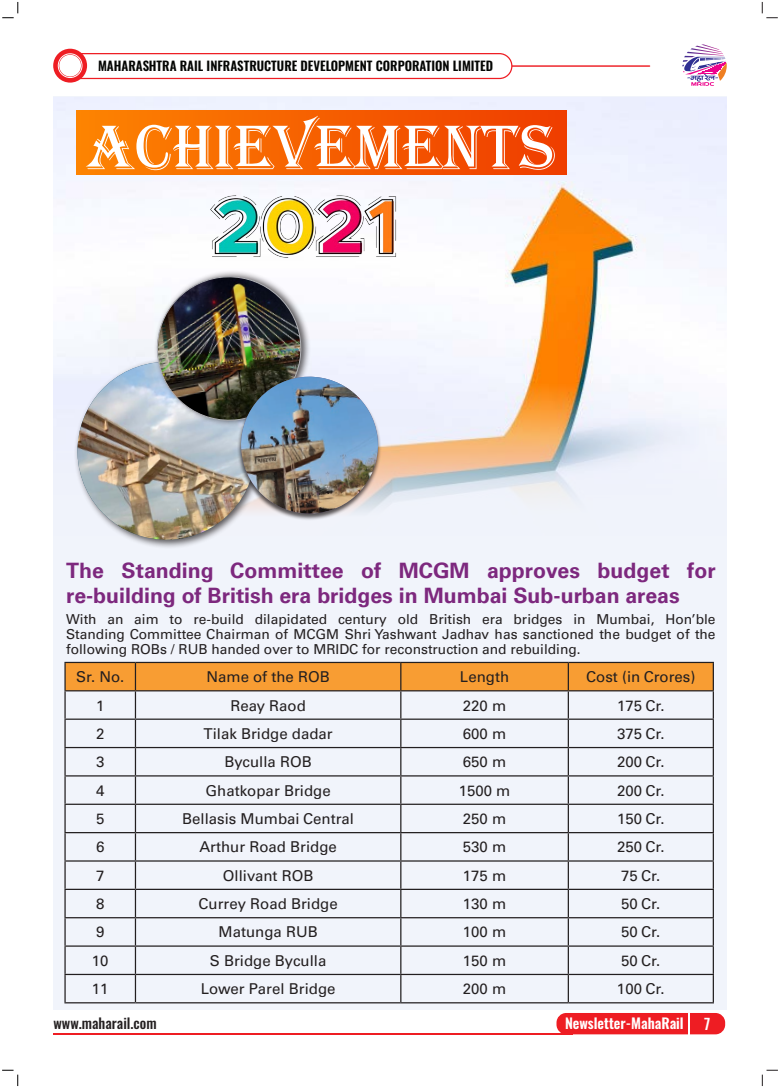
<style>
.page{position:relative;width:780px;height:1088px;background:#fff}
.page>*{position:absolute;margin:0;border:0;box-sizing:border-box;transform-origin:0 0}
.t1{font:65px "Algerian";color:#fff}
.t2{font:700 21.25px/25px "Univers";color:#7d287e}
.t3{font:15px "Univers";color:#231f20}
.t4{font:15px "Oswald";color:#fff}
.t5{font:600 14.25px "Oswald";color:#fff}
.t6{font:500 14.25px "Oswald";color:#231f20}
.t7{font:13.75px/15px "Univers";color:#231f20;text-align:justify}
.t8{font:600 12.75px "Oswald";color:#040503}
</style>
<div class="page">
<svg style="left:761px;top:2px;width:16px;height:16px"></svg>
<svg style="left:762px;top:1070px;width:15px;height:16px"></svg>
<svg style="left:2px;top:2px;width:16px;height:16px"></svg>
<svg style="left:2px;top:1070px;width:16px;height:16px"></svg>
<div style="left:556px;top:1013px;width:169px;height:21px;background:#ee1d23;border-radius:10px"></div>
<svg style="left:688px;top:1013px;width:1px;height:21px"></svg>
<hr style="left:53px;top:1033px;width:520px;height:1px;background:#ee1d23">
<svg style="left:682px;top:44px;width:44px;height:42px"></svg>
<svg style="left:512px;top:65px;width:138px;height:2px"></svg>
<div style="left:55px;top:53px;width:457px;height:26px;border:1px solid #ee1d23;border-radius:12px"></div>
<svg style="left:53px;top:49px;width:34px;height:34px"></svg>
<div style="left:59px;top:55px;width:22px;height:22px;background:#fff;border-radius:50%"></div>
<div style="left:58px;top:53px;width:24px;height:25px;border:1px solid #fff;border-radius:50%"></div>
<div style="left:53px;top:96px;width:673px;height:914px;background:#f1f4fb"></div>
<img style="left:53px;top:110px;width:673px;height:393px">
<img style="left:210px;top:194px;width:186px;height:64px">
<div style="left:77px;top:110px;width:489px;height:64px;background:linear-gradient(to right,#fd8301,#ef3c00)"></div>
<hr style="left:64px;top:662px;width:71px;height:1px;background:#231f20">
<hr style="left:64px;top:663px;width:2px;height:27px;background:#231f20">
<hr style="left:568px;top:662px;width:146px;height:1px;background:#231f20">
<hr style="left:712px;top:663px;width:2px;height:27px;background:#231f20">
<hr style="left:64px;top:690px;width:71px;height:1px;background:#231f20">
<hr style="left:64px;top:691px;width:2px;height:27px;background:#231f20">
<hr style="left:568px;top:690px;width:146px;height:1px;background:#231f20">
<hr style="left:712px;top:691px;width:2px;height:27px;background:#231f20">
<hr style="left:64px;top:718px;width:71px;height:2px;background:#231f20">
<hr style="left:64px;top:720px;width:2px;height:27px;background:#231f20">
<hr style="left:568px;top:718px;width:146px;height:2px;background:#231f20">
<hr style="left:712px;top:720px;width:2px;height:27px;background:#231f20">
<hr style="left:64px;top:747px;width:71px;height:1px;background:#231f20">
<hr style="left:64px;top:748px;width:2px;height:27px;background:#231f20">
<hr style="left:568px;top:747px;width:146px;height:1px;background:#231f20">
<hr style="left:712px;top:748px;width:2px;height:27px;background:#231f20">
<hr style="left:64px;top:775px;width:71px;height:1px;background:#231f20">
<hr style="left:64px;top:776px;width:2px;height:28px;background:#231f20">
<hr style="left:568px;top:775px;width:146px;height:1px;background:#231f20">
<hr style="left:712px;top:776px;width:2px;height:28px;background:#231f20">
<hr style="left:64px;top:804px;width:71px;height:1px;background:#231f20">
<hr style="left:64px;top:805px;width:2px;height:27px;background:#231f20">
<hr style="left:568px;top:804px;width:146px;height:1px;background:#231f20">
<hr style="left:712px;top:805px;width:2px;height:27px;background:#231f20">
<hr style="left:64px;top:832px;width:71px;height:1px;background:#231f20">
<hr style="left:64px;top:833px;width:2px;height:27px;background:#231f20">
<hr style="left:568px;top:832px;width:146px;height:1px;background:#231f20">
<hr style="left:712px;top:833px;width:2px;height:27px;background:#231f20">
<hr style="left:64px;top:860px;width:71px;height:1px;background:#231f20">
<hr style="left:64px;top:861px;width:2px;height:28px;background:#231f20">
<hr style="left:568px;top:860px;width:146px;height:1px;background:#231f20">
<hr style="left:712px;top:861px;width:2px;height:28px;background:#231f20">
<hr style="left:64px;top:889px;width:71px;height:1px;background:#231f20">
<hr style="left:64px;top:890px;width:2px;height:27px;background:#231f20">
<hr style="left:568px;top:889px;width:146px;height:1px;background:#231f20">
<hr style="left:712px;top:890px;width:2px;height:27px;background:#231f20">
<hr style="left:64px;top:917px;width:71px;height:1px;background:#231f20">
<hr style="left:64px;top:918px;width:2px;height:27px;background:#231f20">
<hr style="left:568px;top:917px;width:146px;height:1px;background:#231f20">
<hr style="left:712px;top:918px;width:2px;height:27px;background:#231f20">
<hr style="left:64px;top:945px;width:71px;height:2px;background:#231f20">
<hr style="left:64px;top:947px;width:2px;height:27px;background:#231f20">
<hr style="left:568px;top:945px;width:146px;height:2px;background:#231f20">
<hr style="left:712px;top:947px;width:2px;height:27px;background:#231f20">
<hr style="left:64px;top:974px;width:71px;height:1px;background:#231f20">
<hr style="left:64px;top:975px;width:2px;height:27px;background:#231f20">
<svg style="left:65px;top:662px;width:648px;height:340px"></svg>
<hr style="left:568px;top:974px;width:146px;height:1px;background:#231f20">
<hr style="left:567px;top:975px;width:2px;height:27px;background:#231f20">
<hr style="left:712px;top:975px;width:2px;height:27px;background:#231f20">
<hr style="left:64px;top:1002px;width:71px;height:1px;background:#231f20">
<hr style="left:135px;top:1002px;width:266px;height:1px;background:#231f20">
<hr style="left:401px;top:1002px;width:167px;height:1px;background:#231f20">
<hr style="left:568px;top:1002px;width:146px;height:1px;background:#231f20">
<div style="left:73px;top:357px;width:192px;height:192px;background:#231f20;opacity:.75"></div>
<img style="left:72px;top:362px;width:189px;height:183px">
<div style="left:237px;top:376px;width:145px;height:145px;background:#231f20;opacity:.75"></div>
<img style="left:153px;top:272px;width:229px;height:246px">
<img style="left:237px;top:377px;width:145px;height:141px">
<p class="t8" style="left:98px;top:54px;width:396px">MAHARASHTRA RAIL INFRASTRUCTURE DEVELOPMENT CORPORATION LIMITED</p>
<h1 class="t1" style="left:86px;top:111px;width:471px">ACHIEVEMENTS</h1>
<p class="t2" style="left:66px;top:558px;width:651px">The Standing Committee of MCGM approves budget for re-building of British era bridges in Mumbai Sub-urban areas</p>
<p class="t7" style="left:66px;top:612px;width:651px">With an aim to re-build dilapidated century old British era bridges in Mumbai, Hon’ble Standing Committee Chairman of MCGM Shri Yashwant Jadhav has sanctioned the budget of the following ROBs / RUB handed over to MRIDC for reconstruction and rebuilding.</p>
<p class="t3" style="left:76px;top:668px;width:50px">Sr. No.</p>
<p class="t3" style="left:206px;top:668px;width:125px">Name of the ROB</p>
<p class="t3" style="left:460px;top:668px;width:51px">Length</p>
<p class="t3" style="left:586px;top:668px;width:111px">Cost (in Crores)</p>
<p class="t3" style="left:96px;top:696px;width:10px">1</p>
<p class="t3" style="left:230px;top:696px;width:77px">Reay Raod</p>
<p class="t3" style="left:463px;top:696px;width:45px">220 m</p>
<p class="t3" style="left:617px;top:696px;width:49px">175 Cr.</p>
<p class="t3" style="left:96px;top:724px;width:10px">2</p>
<p class="t3" style="left:203px;top:724px;width:131px">Tilak Bridge dadar</p>
<p class="t3" style="left:463px;top:724px;width:45px">600 m</p>
<p class="t3" style="left:617px;top:724px;width:49px">375 Cr.</p>
<p class="t3" style="left:96px;top:753px;width:10px">3</p>
<p class="t3" style="left:224px;top:753px;width:89px">Byculla ROB</p>
<p class="t3" style="left:463px;top:753px;width:45px">650 m</p>
<p class="t3" style="left:617px;top:753px;width:49px">200 Cr.</p>
<p class="t3" style="left:96px;top:781px;width:10px">4</p>
<p class="t3" style="left:206px;top:781px;width:127px">Ghatkopar Bridge</p>
<p class="t3" style="left:458px;top:781px;width:53px">1500 m</p>
<p class="t3" style="left:617px;top:781px;width:49px">200 Cr.</p>
<p class="t3" style="left:96px;top:809px;width:10px">5</p>
<p class="t3" style="left:182px;top:809px;width:173px">Bellasis Mumbai Central</p>
<p class="t3" style="left:463px;top:809px;width:45px">250 m</p>
<p class="t3" style="left:617px;top:809px;width:49px">150 Cr.</p>
<p class="t3" style="left:96px;top:838px;width:10px">6</p>
<p class="t3" style="left:199px;top:838px;width:139px">Arthur Road Bridge</p>
<p class="t3" style="left:463px;top:838px;width:45px">530 m</p>
<p class="t3" style="left:617px;top:838px;width:49px">250 Cr.</p>
<p class="t3" style="left:96px;top:866px;width:10px">7</p>
<p class="t3" style="left:223px;top:866px;width:92px">Ollivant ROB</p>
<p class="t3" style="left:463px;top:866px;width:45px">175 m</p>
<p class="t3" style="left:621px;top:866px;width:41px">75 Cr.</p>
<p class="t3" style="left:96px;top:895px;width:10px">8</p>
<p class="t3" style="left:198px;top:895px;width:141px">Currey Road Bridge</p>
<p class="t3" style="left:463px;top:895px;width:45px">130 m</p>
<p class="t3" style="left:621px;top:895px;width:41px">50 Cr.</p>
<p class="t3" style="left:96px;top:923px;width:10px">9</p>
<p class="t3" style="left:218px;top:923px;width:101px">Matunga RUB</p>
<p class="t3" style="left:463px;top:923px;width:45px">100 m</p>
<p class="t3" style="left:621px;top:923px;width:41px">50 Cr.</p>
<p class="t3" style="left:92px;top:951px;width:18px">10</p>
<p class="t3" style="left:210px;top:951px;width:118px">S Bridge Byculla</p>
<p class="t3" style="left:463px;top:951px;width:45px">150 m</p>
<p class="t3" style="left:621px;top:951px;width:41px">50 Cr.</p>
<p class="t3" style="left:92px;top:980px;width:18px">11</p>
<p class="t3" style="left:201px;top:980px;width:136px">Lower Parel Bridge</p>
<p class="t3" style="left:463px;top:980px;width:45px">200 m</p>
<p class="t3" style="left:617px;top:980px;width:49px">100 Cr.</p>
<p class="t6" style="left:53px;top:1011px;width:105px">www.maharail.com</p>
<p class="t5" style="left:565px;top:1011px;width:120px">Newsletter-MahaRail</p>
<p class="t4" style="left:704px;top:1010px;width:8px">7</p>
</div>
